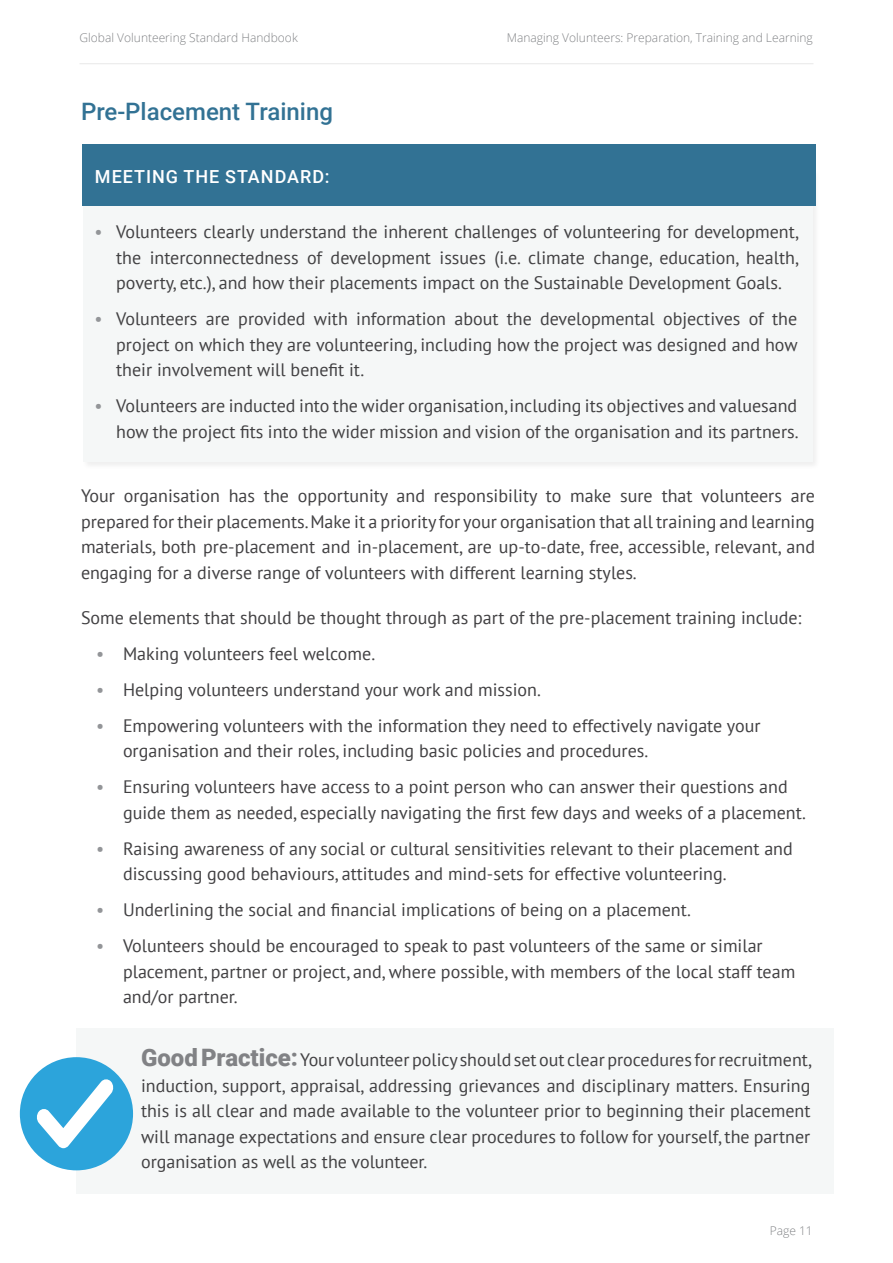
<style>
.page{position:relative;width:893px;height:1263px;background:#fff}
.page>*{position:absolute;margin:0;border:0;box-sizing:border-box;transform-origin:0 0}
.t1{font:500 24px "Roboto";color:#327294}
.t2{font:18px/25.5px "PT Sans";color:#414042;text-align:justify}
.t3{font:500 18px "Roboto";letter-spacing:.055em;color:#fff}
.t4{font:300 12px "Open Sans";color:#808285}
.s1{color:#939598}
.s2{font-family:"Roboto";font-weight:900;font-size:24px;color:#818285}
</style>
<div class="page">
<hr style="left:80px;top:63px;width:733px;height:1px;background:#e8e8e8">
<div style="left:82px;top:169px;width:739px;height:301px;background:#f5f7f7"></div>
<div style="left:82px;top:144px;width:734px;height:62px;background:#327294"></div>
<div style="left:77px;top:1028px;width:757px;height:166px;background:#f5f7f7"></div>
<div style="left:20px;top:1057px;width:113px;height:113px;background:#2ca4db;border-radius:50%"></div>
<svg style="left:37px;top:1079px;width:77px;height:69px"></svg>
<p class="t4" style="left:80px;top:29px;width:220px">Global Volunteering Standard Handbook</p>
<p class="t4" style="left:507px;top:29px;width:308px">Managing Volunteers: Preparation, Training and Learning</p>
<h1 class="t1" style="left:81px;top:94px;width:253px">Pre-Placement Training</h1>
<p class="t3" style="left:95px;top:164px;width:236px">MEETING THE STANDARD:</p>
<p class="t2" style="left:116px;top:219px;width:684px;text-indent:-22px"><span class="s1">•</span> Volunteers clearly understand the inherent challenges of volunteering for development, the interconnectedness of development issues (i.e. climate change, education, health, poverty, etc.), and how their placements impact on the Sustainable Development Goals.</p>
<p class="t2" style="left:116px;top:306px;width:683px;text-indent:-22px"><span class="s1">•</span> Volunteers are provided with information about the developmental objectives of the project on which they are volunteering, including how the project was designed and how their involvement will benefit it.</p>
<p class="t2" style="left:95px;top:393px;width:705px;text-align:right"><span class="s1">•</span> Volunteers are inducted into the wider organisation, including its objectives and valuesand how the project fits into the wider mission and vision of the organisation and its partners.</p>
<p class="t2" style="left:81px;top:483px;width:735px">Your organisation has the opportunity and responsibility to make sure that volunteers are prepared for their placements. Make it a priority for your organisation that all training and learning materials, both pre-placement and in-placement, are up-to-date, free, accessible, relevant, and engaging for a diverse range of volunteers with different learning styles.</p>
<p class="t2" style="left:81px;top:604px;width:722px">Some elements that should be thought through as part of the pre-placement training include:</p>
<p class="t2" style="left:96px;top:640px;width:281px"><span class="s1">•</span> Making volunteers feel welcome.</p>
<p class="t2" style="left:96px;top:676px;width:446px"><span class="s1">•</span> Helping volunteers understand your work and mission.</p>
<p class="t2" style="left:123px;top:712px;width:639px;text-indent:-27px"><span class="s1">•</span> Empowering volunteers with the information they need to effectively navigate your organisation and their roles, including basic policies and procedures.</p>
<p class="t2" style="left:123px;top:774px;width:684px;text-indent:-27px"><span class="s1">•</span> Ensuring volunteers have access to a point person who can answer their questions and guide them as needed, especially navigating the first few days and weeks of a placement.</p>
<p class="t2" style="left:123px;top:835px;width:671px;text-indent:-27px"><span class="s1">•</span> Raising awareness of any social or cultural sensitivities relevant to their placement and discussing good behaviours, attitudes and mind-sets for effective volunteering.</p>
<p class="t2" style="left:96px;top:897px;width:596px"><span class="s1">•</span> Underlining the social and financial implications of being on a placement.</p>
<p class="t2" style="left:123px;top:933px;width:674px;text-align:left;text-indent:-27px"><span class="s1">•</span> Volunteers should be encouraged to speak to past volunteers of the same or similar placement, partner or project, and, where possible, with members of the local staff team and/or partner.</p>
<p class="t2" style="left:141px;top:1047px;width:672px"><span class="s2">Good Practice:</span>Your volunteer policy should set out clear procedures for recruitment, induction, support, appraisal, addressing grievances and disciplinary matters. Ensuring this is all clear and made available to the volunteer prior to beginning their placement will manage expectations and ensure clear procedures to follow for yourself, the partner organisation as well as the volunteer.</p>
<p class="t4" style="left:770px;top:1222px;width:45px">Page 11</p>
</div>
